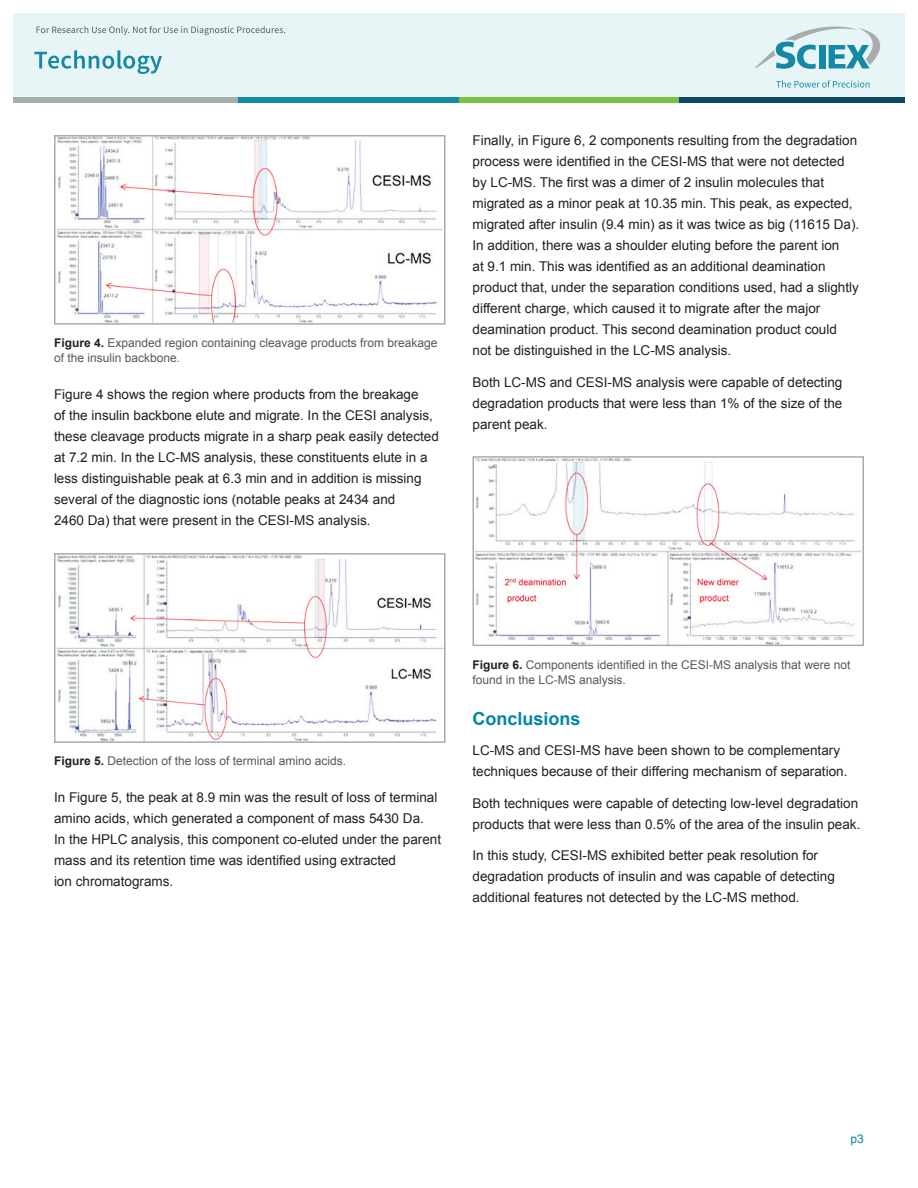
<style>
.page{position:relative;width:918px;height:1188px;background:#fff}
.page>*{position:absolute;margin:0;border:0;box-sizing:border-box;transform-origin:0 0}
.Subhead_1{font:700 18px "Arial";color:#0087a6}
.BodyCopy{font:13.5px/21px "Arial";color:#231f20}
.Figure_Title{font:12px/15px "Arial";color:#57585a}
.Page_No_Rt{font:12px "Arial";color:#0087a6}
.s1{font-weight:700;color:#231f20}
</style>
<div class="page">
<div style="left:14px;top:14px;width:891px;height:89px;background:#e8f5f7"></div>
<svg style="left:754px;top:26px;width:127px;height:43px"></svg>
<svg style="left:776px;top:80px;width:93px;height:8px"></svg>
<div style="left:14px;top:98px;width:225px;height:5px;background:#a9acac"></div>
<div style="left:239px;top:98px;width:220px;height:5px;background:#1588a6"></div>
<div style="left:459px;top:98px;width:220px;height:5px;background:#79c143"></div>
<div style="left:679px;top:98px;width:226px;height:5px;background:#0d4a63"></div>
<svg style="left:37px;top:26px;width:248px;height:9px"></svg>
<svg style="left:34px;top:50px;width:128px;height:24px"></svg>
<img style="left:57px;top:138px;width:386px;height:184px">
<div style="left:54px;top:135px;width:392px;height:190px;border:2px solid #a8abac"></div>
<img style="left:57px;top:556px;width:386px;height:184px">
<div style="left:54px;top:553px;width:392px;height:190px;border:2px solid #a8abac"></div>
<img style="left:476px;top:459px;width:385px;height:184px">
<div style="left:473px;top:456px;width:391px;height:190px;border:2px solid #a8abac"></div>
<p class="Figure_Title" style="left:54px;top:335px;width:385px"><span class="s1">Figure 4.</span> Expanded region containing cleavage products from breakage of the insulin backbone.</p>
<p class="BodyCopy" style="left:54px;top:384px;width:386px">Figure 4 shows the region where products from the breakage<br>of the insulin backbone elute and migrate. In the CESI analysis, these cleavage products migrate in a sharp peak easily detected at 7.2 min. In the LC-MS analysis, these constituents elute in a less distinguishable peak at 6.3 min and in addition is missing several of the diagnostic ions (notable peaks at 2434 and<br>2460 Da) that were present in the CESI-MS analysis.</p>
<p class="BodyCopy" style="left:472px;top:130px;width:388px">Finally, in Figure 6, 2 components resulting from the degradation process were identified in the CESI-MS that were not detected by LC-MS. The first was a dimer of 2 insulin molecules that migrated as a minor peak at 10.35 min. This peak, as expected, migrated after insulin (9.4 min) as it was twice as big (11615 Da).<br>In addition, there was a shoulder eluting before the parent ion<br>at 9.1 min. This was identified as an additional deamination product that, under the separation conditions used, had a slightly different charge, which caused it to migrate after the major deamination product. This second deamination product could<br>not be distinguished in the LC-MS analysis.</p>
<p class="BodyCopy" style="left:472px;top:372px;width:371px;text-align:justify">Both LC-MS and CESI-MS analysis were capable of detecting degradation products that were less than 1% of the size of the parent peak.</p>
<p class="Figure_Title" style="left:54px;top:754px;width:294px"><span class="s1">Figure 5.</span> Detection of the loss of terminal amino acids.</p>
<p class="BodyCopy" style="left:54px;top:787px;width:389px">In Figure 5, the peak at 8.9 min was the result of loss of terminal amino acids, which generated a component of mass 5430 Da.<br>In the HPLC analysis, this component co-eluted under the parent mass and its retention time was identified using extracted<br>ion chromatograms.</p>
<p class="Figure_Title" style="left:473px;top:657px;width:380px"><span class="s1">Figure 6.</span> Components identified in the CESI-MS analysis that were not found in the LC-MS analysis.</p>
<p class="Subhead_1" style="left:472px;top:707px;width:110px">Conclusions</p>
<p class="BodyCopy" style="left:472px;top:740px;width:376px">LC-MS and CESI-MS have been shown to be complementary techniques because of their differing mechanism of separation.</p>
<p class="BodyCopy" style="left:472px;top:793px;width:389px">Both techniques were capable of detecting low-level degradation products that were less than 0.5% of the area of the insulin peak.</p>
<p class="BodyCopy" style="left:472px;top:845px;width:364px">In this study, CESI-MS exhibited better peak resolution for degradation products of insulin and was capable of detecting additional features not detected by the LC-MS method.</p>
<p class="Page_No_Rt" style="left:851px;top:1131px;width:15px">p3</p>
</div>
